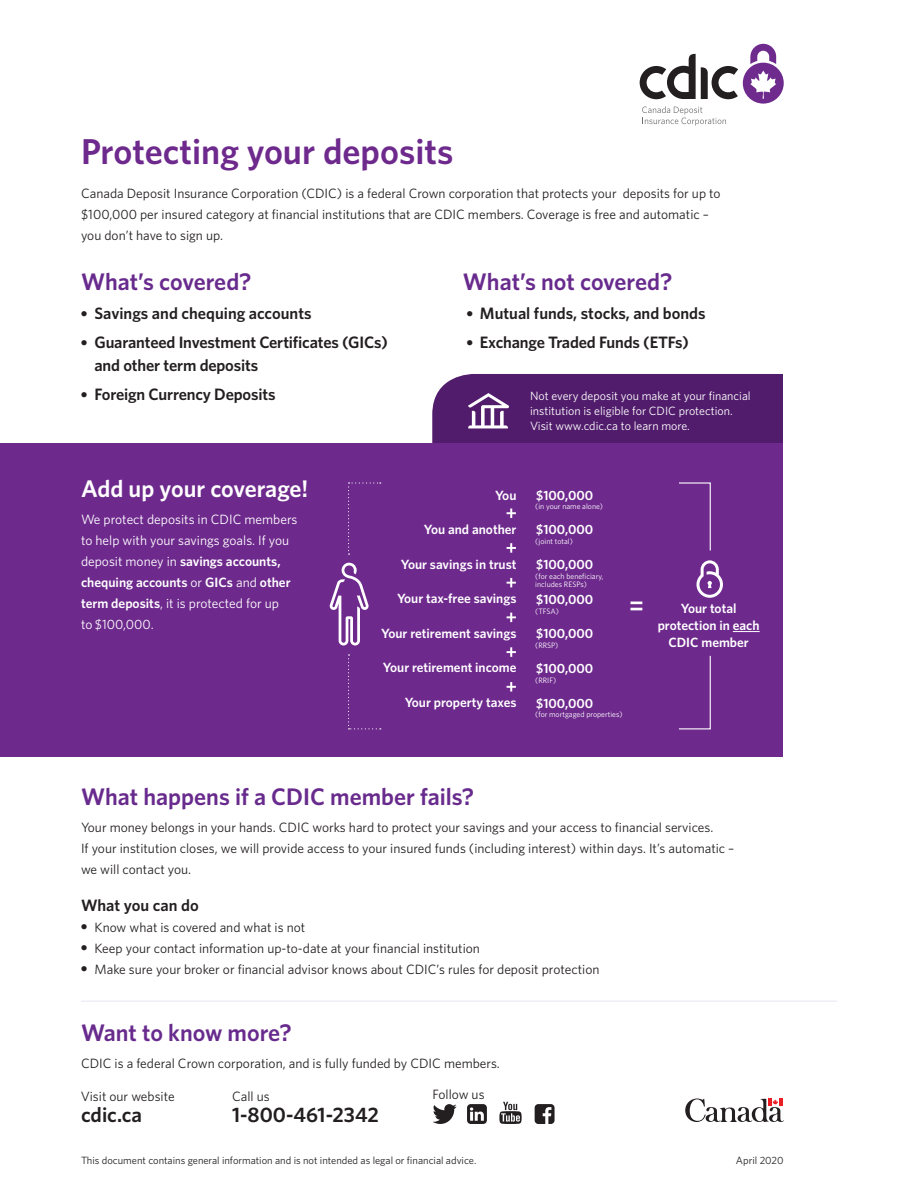
<style>
.page{position:relative;width:918px;height:1188px;background:#fff}
.page>*{position:absolute;margin:0;border:0;box-sizing:border-box;transform-origin:0 0}
.t1{font:600 36px "Whitney";color:#6e298d}
.t2{font:600 24px "Whitney";color:#682b8d}
.t3{font:600 24px "Whitney";letter-spacing:-.005em;color:#fff}
.t4{font:600 21px "Whitney";color:#231f20}
.t5{font:600 16.5px/29.2px "Whitney";letter-spacing:-.01em;color:#231f20}
.t6{font:13.5px/21px "Whitney";color:#231f20}
.t7{font:13.5px/21px "Whitney";color:#fff}
.t8{font:600 13.35px/16.8px "Whitney";color:#fff;text-align:center}
.t9{font:12px/15px "Whitney";color:#fff}
.t10{font:10.5px "Whitney";color:#231f20}
.t11{font:7.8px/7.8px "Whitney";color:#fff}
.s1{font-weight:600}
</style>
<div class="page">
<div style="left:0;top:444px;width:783px;height:313px;background:#6e298d"></div>
<svg style="left:733px;top:631px;width:27px;height:1px"></svg>
<svg style="left:330px;top:563px;width:39px;height:83px"></svg>
<svg style="left:348px;top:482px;width:33px;height:73px"></svg>
<svg style="left:348px;top:654px;width:33px;height:75px"></svg>
<svg style="left:679px;top:482px;width:44px;height:248px"></svg>
<svg style="left:507px;top:508px;width:9px;height:10px"></svg>
<svg style="left:507px;top:543px;width:9px;height:10px"></svg>
<svg style="left:507px;top:578px;width:9px;height:9px"></svg>
<svg style="left:507px;top:613px;width:9px;height:9px"></svg>
<svg style="left:507px;top:647px;width:9px;height:10px"></svg>
<svg style="left:507px;top:682px;width:9px;height:10px"></svg>
<svg style="left:631px;top:602px;width:11px;height:8px"></svg>
<svg style="left:433px;top:1104px;width:24px;height:20px"></svg>
<svg style="left:499px;top:1102px;width:23px;height:22px"></svg>
<svg style="left:467px;top:1104px;width:20px;height:20px"></svg>
<svg style="left:685px;top:1098px;width:99px;height:24px"></svg>
<hr style="left:81px;top:1000px;width:756px;height:2px;background:#f1edf6">
<svg style="left:535px;top:1104px;width:20px;height:20px"></svg>
<svg style="left:640px;top:44px;width:144px;height:82px"></svg>
<div style="left:432px;top:374px;width:351px;height:70px;background:#511c6c"></div>
<h1 class="t1" style="left:81px;top:127px;width:374px">Protecting your deposits</h1>
<p class="t6" style="left:81px;top:183px;width:641px">Canada Deposit Insurance Corporation (CDIC) is a federal Crown corporation that protects your deposits for up to $100,000 per insured category at financial institutions that are CDIC members. Coverage is free and automatic – you don’t have to sign up.</p>
<h2 class="t2" style="left:81px;top:265px;width:172px">What’s covered?</h2>
<p class="t5" style="left:94px;top:298px;width:295px">Savings and chequing accounts<br>Guaranteed Investment Certificates (GICs)</p>
<p class="t5" style="left:94px;top:350px;width:183px">and other term deposits<br>Foreign Currency Deposits</p>
<h2 class="t2" style="left:463px;top:265px;width:211px">What’s not covered?</h2>
<p class="t5" style="left:480px;top:298px;width:227px">Mutual funds, stocks, and bonds<br>Exchange Traded Funds (ETFs)</p>
<p class="t9" style="left:530px;top:388px;width:222px">Not every deposit you make at your financial institution is eligible for CDIC protection.<br>Visit www.cdic.ca to learn more.</p>
<h2 class="t3" style="left:81px;top:472px;width:229px">Add up your coverage!</h2>
<p class="t7" style="left:81px;top:509px;width:218px">We protect deposits in CDIC members to help with your savings goals. If you deposit money in <span class="s1">savings accounts, chequing accounts</span> or <span class="s1">GICs</span> and <span class="s1">other term deposits</span>, it is protected for up<br>to $100,000.</p>
<p class="t8" style="left:495px;top:486px;width:23px">You</p>
<p class="t8" style="left:536px;top:486px;width:59px">$100,000</p>
<p class="t8" style="left:536px;top:521px;width:59px">$100,000</p>
<p class="t8" style="left:536px;top:556px;width:59px">$100,000</p>
<p class="t8" style="left:536px;top:590px;width:59px">$100,000</p>
<p class="t8" style="left:536px;top:625px;width:59px">$100,000</p>
<p class="t8" style="left:536px;top:660px;width:59px">$100,000</p>
<p class="t8" style="left:536px;top:694px;width:59px">$100,000</p>
<p class="t11" style="left:535px;top:502px;width:69px">(in your name alone)</p>
<p class="t11" style="left:535px;top:537px;width:39px">(joint total)</p>
<p class="t11" style="left:535px;top:572px;width:70px">(for each beneficiary, includes RESPs)</p>
<p class="t11" style="left:535px;top:607px;width:25px">(TFSA)</p>
<p class="t11" style="left:535px;top:641px;width:25px">(RRSP)</p>
<p class="t11" style="left:535px;top:676px;width:22px">(RRIF)</p>
<p class="t11" style="left:535px;top:710px;width:89px">(for mortgaged properties)</p>
<p class="t8" style="left:424px;top:521px;width:94px">You and another</p>
<p class="t8" style="left:401px;top:556px;width:117px">Your savings in trust</p>
<p class="t8" style="left:397px;top:590px;width:121px">Your tax-free savings</p>
<p class="t8" style="left:381px;top:625px;width:137px">Your retirement savings</p>
<p class="t8" style="left:383px;top:659px;width:135px">Your retirement income</p>
<p class="t8" style="left:405px;top:693px;width:113px">Your property taxes</p>
<p class="t8" style="left:658px;top:600px;width:103px">Your total protection in each<br>CDIC member</p>
<h2 class="t2" style="left:81px;top:780px;width:395px">What happens if a CDIC member fails?</h2>
<p class="t6" style="left:81px;top:817px;width:655px">Your money belongs in your hands. CDIC works hard to protect your savings and your access to financial services.<br>If your institution closes, we will provide access to your insured funds (including interest) within days. It’s automatic – we will contact you.</p>
<p class="t5" style="left:81px;top:890px;width:119px">What you can do</p>
<p class="t6" style="left:94px;top:917px;width:506px">Know what is covered and what is not<br>Keep your contact information up-to-date at your financial institution<br>Make sure your broker or financial advisor knows about CDIC’s rules for deposit protection</p>
<h2 class="t2" style="left:81px;top:1016px;width:212px">Want to know more?</h2>
<p class="t6" style="left:81px;top:1053px;width:420px">CDIC is a federal Crown corporation, and is fully funded by CDIC members.</p>
<p class="t6" style="left:232px;top:1086px;width:39px">Call us</p>
<h3 class="t4" style="left:232px;top:1101px;width:148px">1-800-461-2342</h3>
<p class="t6" style="left:433px;top:1084px;width:54px">Follow us</p>
<p class="t6" style="left:81px;top:1086px;width:95px">Visit our website</p>
<h3 class="t4" style="left:81px;top:1101px;width:63px">cdic.ca</h3>
<p class="t10" style="left:81px;top:1154px;width:397px">This document contains general information and is not intended as legal or financial advice.</p>
<p class="t10" style="left:736px;top:1154px;width:49px">April 2020</p>
</div>
